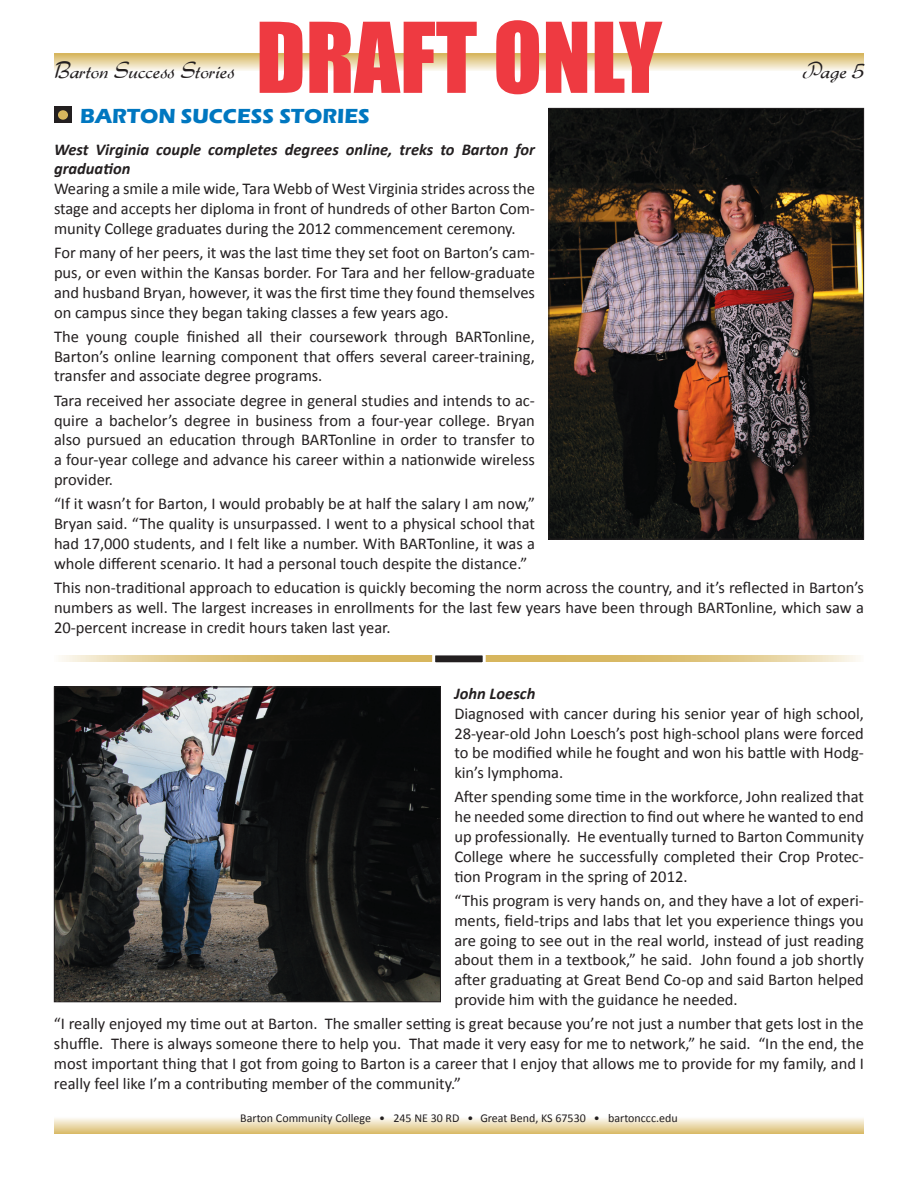
<style>
.page{position:relative;width:918px;height:1188px;background:#fff}
.page>*{position:absolute;margin:0;border:0;box-sizing:border-box;transform-origin:0 0}
.t1{font:90px "Impact";color:#ee3a41}
.t2{font:24px "Gabrielle";color:#231f20}
.t3{font:700 21px "Eras ITC";color:#0077c0}
.t4{font:16.5px/19.8px "Calibri";color:#231f20;text-align:justify}
.t5{font:italic 700 16.5px "Calibri";color:#231f20}
.t6{font:12px "Calibri";color:#231f20}
</style>
<div class="page">
<svg style="left:486px;top:655px;width:374px;height:7px;background:#e0c784"></svg>
<svg style="left:59px;top:655px;width:373px;height:7px;background:#e0c784"></svg>
<div style="left:434px;top:654px;width:50px;height:10px;background:#231f20"></div>
<div style="left:432px;top:652px;width:54px;height:13px;border:3px solid #fff"></div>
<svg style="left:54px;top:54px;width:810px;height:17px;background:#e9d7a8"></svg>
<div style="left:54px;top:106px;width:18px;height:17px;background:#231f20"></div>
<div style="left:58px;top:110px;width:10px;height:10px;background:#d7b65e;border-radius:50%"></div>
<img style="left:551px;top:110px;width:311px;height:428px">
<div style="left:549px;top:108px;width:315px;height:432px;border:1px solid #231f20"></div>
<img style="left:56px;top:689px;width:383px;height:311px">
<div style="left:54px;top:687px;width:387px;height:315px;border:1px solid #231f20"></div>
<svg style="left:54px;top:1118px;width:810px;height:16px;background:#e9d8ab"></svg>
<p class="t2" style="left:54px;top:57px;width:182px">Barton Success Stories</p>
<h1 class="t1" style="left:256px;top:-12px;width:407px">DRAFT ONLY</h1>
<p class="t2" style="left:803px;top:57px;width:63px">Page 5</p>
<p class="t3" style="left:80px;top:104px;width:291px">BARTON SUCCESS STORIES</p>
<h4 class="t5" style="left:54px;top:139px;width:483px">West Virginia couple completes degrees online, treks to Barton for</h4>
<p class="t5" style="left:54px;top:158px;width:78px">graduation</p>
<p class="t4" style="left:54px;top:179px;width:482px">Wearing a smile a mile wide, Tara Webb of West Virginia strides across the</p>
<p class="t4" style="left:54px;top:199px;width:482px">stage and accepts her diploma in front of hundreds of other Barton Com-</p>
<p class="t4" style="left:54px;top:216px;width:483px;line-height:24.3px">munity College graduates during the 2012 commencement ceremony.<br>For many of her peers, it was the last time they set foot on Barton’s cam-</p>
<p class="t4" style="left:54px;top:263px;width:482px">pus, or even within the Kansas border. For Tara and her fellow-graduate</p>
<p class="t4" style="left:54px;top:282px;width:483px">and husband Bryan, however, it was the first time they found themselves on campus since they began taking classes a few years ago.</p>
<p class="t4" style="left:54px;top:327px;width:482px">The young couple finished all their coursework through BARTonline,</p>
<p class="t4" style="left:54px;top:346px;width:483px">Barton’s online learning component that offers several career-training,</p>
<p class="t4" style="left:54px;top:364px;width:482px;line-height:24.3px">transfer and associate degree programs.<br>Tara received her associate degree in general studies and intends to ac-</p>
<p class="t4" style="left:54px;top:410px;width:482px">quire a bachelor’s degree in business from a four-year college. Bryan also pursued an education through BARTonline in order to transfer to a four-year college and advance his career within a nationwide wireless</p>
<p class="t4" style="left:54px;top:470px;width:61px">provider.</p>
<p class="t4" style="left:54px;top:494px;width:483px">“If it wasn’t for Barton, I would probably be at half the salary I am now,” Bryan said. “The quality is unsurpassed. I went to a physical school that had 17,000 students, and I felt like a number. With BARTonline, it was a whole different scenario. It had a personal touch despite the distance.”</p>
<p class="t4" style="left:54px;top:578px;width:811px">This non-traditional approach to education is quickly becoming the norm across the country, and it’s reflected in Barton’s numbers as well. The largest increases in enrollments for the last few years have been through BARTonline, which saw a 20-percent increase in credit hours taken last year.</p>
<h4 class="t5" style="left:454px;top:683px;width:83px">John Loesch</h4>
<p class="t4" style="left:454px;top:703px;width:411px">Diagnosed with cancer during his senior year of high school, 28-year-old John Loesch’s post high-school plans were forced to be modified while he fought and won his battle with Hodg&shy;kin’s lymphoma.</p>
<p class="t4" style="left:454px;top:787px;width:411px">After spending some time in the workforce, John realized that he needed some direction to find out where he wanted to end up professionally. He eventually turned to Barton Community College where he successfully completed their Crop Protec&shy;tion Program in the spring of 2012.</p>
<p class="t4" style="left:454px;top:891px;width:411px">“This program is very hands on, and they have a lot of experi&shy;ments, field-trips and labs that let you experience things you are going to see out in the real world, instead of just reading about them in a textbook,” he said. John found a job shortly after graduating at Great Bend Co-op and said Barton helped provide him with the guidance he needed.</p>
<p class="t4" style="left:54px;top:1014px;width:811px">“I really enjoyed my time out at Barton. The smaller setting is great because you’re not just a number that gets lost in the shuffle. There is always someone there to help you. That made it very easy for me to network,” he said. “In the end, the most important thing that I got from going to Barton is a career that I enjoy that allows me to provide for my family, and I really feel like I’m a contributing member of the community.”</p>
<p class="t6" style="left:240px;top:1111px;width:439px">Barton Community College • 245 NE 30 RD • Great Bend, KS 67530 • bartonccc.edu</p>
</div>
